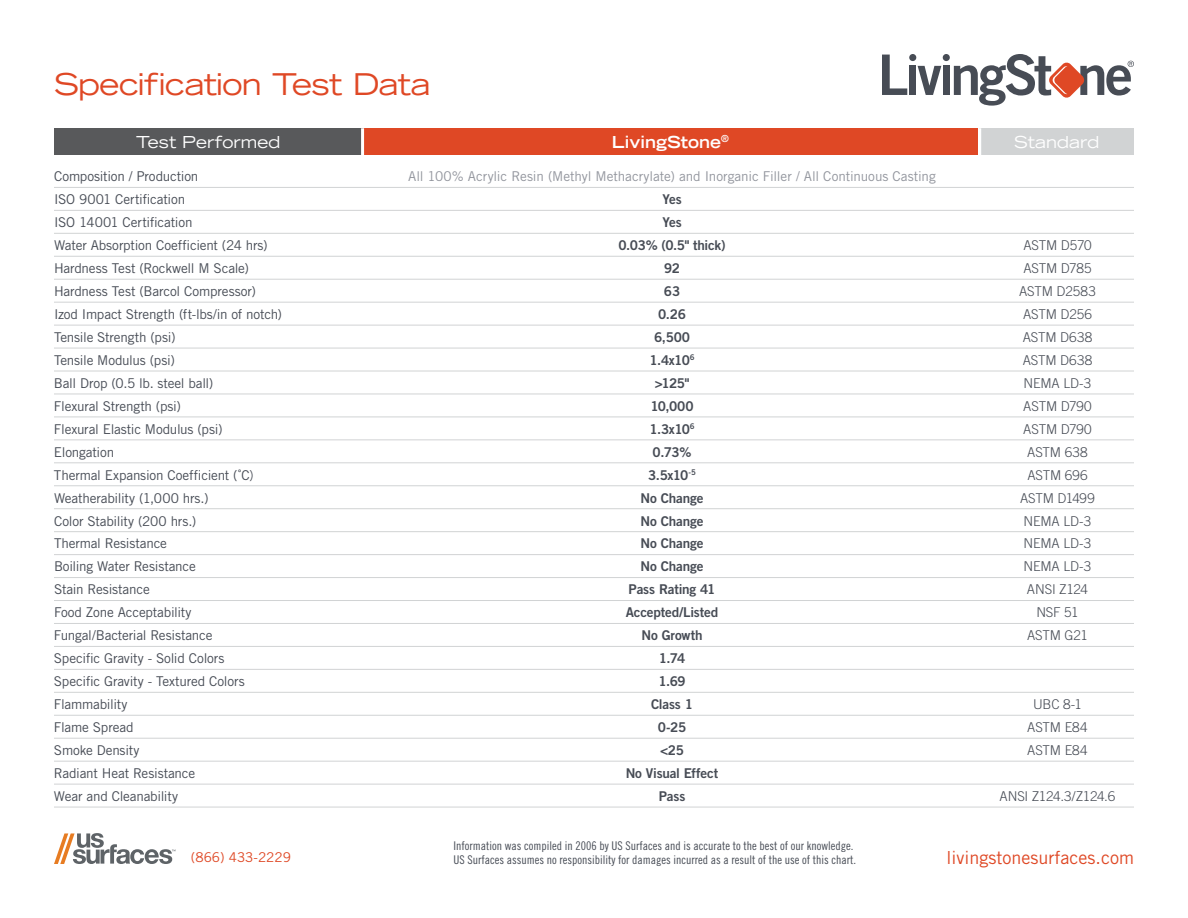
<style>
.page{position:relative;width:1188px;height:918px;background:#fff}
.page>*{position:absolute;margin:0;border:0;box-sizing:border-box;transform-origin:0 0}
.t1{font:expanded 30px "Trade Gothic LT Std";letter-spacing:-.02em;color:#df4825}
.t2{font:18px "Trade Gothic LT Std";color:#df4825}
.t3{font:expanded 16.5px "Trade Gothic LT Std";color:#fff}
.t4{font:700 expanded 16.5px "Trade Gothic LT Std";color:#fff}
.t5{font:13.5px "Trade Gothic LT Std";letter-spacing:-.015em;color:#474c55}
.t6{font:13.5px "Trade Gothic LT Std Bd 2";letter-spacing:-.015em;color:#474c55}
.t7{font:300 13.5px "Trade Gothic LT Std";letter-spacing:-.015em;color:#474c55}
.t8{font:13.5px "Trade Gothic LT Std";letter-spacing:-.005em;color:#92959d}
.t9{font:300 13.5px "Trade Gothic LT Std";letter-spacing:.005em;color:#474c55}
.t10{font:13.5px "Trade Gothic LT Std";color:#df4825}
.t11{font:12px/14.4px "Trade Gothic LT Std Cn 18";color:#474c55}
.s1{font-weight:300}
</style>
<div class="page">
<svg style="left:882px;top:55px;width:25px;height:40px"></svg>
<div style="left:909px;top:66px;width:7px;height:29px;background:#474c55"></div>
<svg style="left:918px;top:66px;width:23px;height:29px"></svg>
<div style="left:943px;top:66px;width:7px;height:29px;background:#474c55"></div>
<div style="left:943px;top:54px;width:7px;height:7px;background:#474c55;border-radius:50%"></div>
<div style="left:909px;top:54px;width:7px;height:7px;background:#474c55;border-radius:50%"></div>
<svg style="left:954px;top:54px;width:180px;height:52px"></svg>
<div style="left:363px;top:128px;width:615px;height:27px;background:#df4825"></div>
<div style="left:980px;top:128px;width:154px;height:27px;background:#d1d3d4"></div>
<div style="left:54px;top:128px;width:309px;height:27px;background:#58595b"></div>
<hr style="left:978px;top:128px;width:3px;height:27px;background:#fff">
<hr style="left:361px;top:128px;width:3px;height:27px;background:#fff">
<hr style="left:54px;top:187px;width:1080px;height:1px;background:#d1d3d4">
<hr style="left:54px;top:210px;width:1080px;height:1px;background:#d1d3d4">
<hr style="left:54px;top:233px;width:1080px;height:1px;background:#d1d3d4">
<hr style="left:54px;top:256px;width:1080px;height:1px;background:#d1d3d4">
<hr style="left:54px;top:279px;width:1080px;height:1px;background:#d1d3d4">
<hr style="left:54px;top:302px;width:1080px;height:1px;background:#d1d3d4">
<hr style="left:54px;top:325px;width:1080px;height:1px;background:#d1d3d4">
<hr style="left:54px;top:348px;width:1080px;height:1px;background:#d1d3d4">
<hr style="left:54px;top:371px;width:1080px;height:1px;background:#d1d3d4">
<hr style="left:54px;top:394px;width:1080px;height:1px;background:#d1d3d4">
<hr style="left:54px;top:417px;width:1080px;height:1px;background:#d1d3d4">
<hr style="left:54px;top:440px;width:1080px;height:1px;background:#d1d3d4">
<hr style="left:54px;top:463px;width:1080px;height:1px;background:#d1d3d4">
<hr style="left:54px;top:486px;width:1080px;height:1px;background:#d1d3d4">
<hr style="left:54px;top:508px;width:1080px;height:1px;background:#d1d3d4">
<hr style="left:54px;top:531px;width:1080px;height:1px;background:#d1d3d4">
<hr style="left:54px;top:554px;width:1080px;height:1px;background:#d1d3d4">
<hr style="left:54px;top:577px;width:1080px;height:1px;background:#d1d3d4">
<hr style="left:54px;top:600px;width:1080px;height:1px;background:#d1d3d4">
<hr style="left:54px;top:623px;width:1080px;height:1px;background:#d1d3d4">
<hr style="left:54px;top:646px;width:1080px;height:1px;background:#d1d3d4">
<hr style="left:54px;top:669px;width:1080px;height:1px;background:#d1d3d4">
<hr style="left:54px;top:692px;width:1080px;height:1px;background:#d1d3d4">
<hr style="left:54px;top:715px;width:1080px;height:1px;background:#d1d3d4">
<hr style="left:54px;top:738px;width:1080px;height:1px;background:#d1d3d4">
<hr style="left:54px;top:761px;width:1080px;height:1px;background:#d1d3d4">
<hr style="left:54px;top:784px;width:1080px;height:1px;background:#d1d3d4">
<hr style="left:54px;top:807px;width:1080px;height:1px;background:#d1d3d4">
<svg style="left:54px;top:833px;width:122px;height:31px"></svg>
<h1 class="t1" style="left:54px;top:64px;width:378px">Specification Test Data</h1>
<p class="t3" style="left:136px;top:131px;width:146px">Test Performed</p>
<p class="t4" style="left:612px;top:131px;width:118px">LivingStone<sup>®</sup></p>
<p class="t3" style="left:1014px;top:131px;width:87px">Standard</p>
<p class="t5" style="left:54px;top:168px;width:146px">Composition / Production</p>
<p class="t8" style="left:408px;top:168px;width:529px">All 100% Acrylic Resin (Methyl Methacrylate) and Inorganic Filler / All Continuous Casting</p>
<p class="t5" style="left:54px;top:191px;width:133px">ISO 9001 Certification</p>
<p class="t6" style="left:662px;top:191px;width:21px">Yes</p>
<p class="t5" style="left:54px;top:214px;width:140px">ISO 14001 Certification</p>
<p class="t6" style="left:662px;top:214px;width:21px">Yes</p>
<p class="t5" style="left:54px;top:237px;width:215px">Water Absorption Coefficient (24 hrs)</p>
<p class="t6" style="left:619px;top:237px;width:109px">0.03% (0.5" thick)</p>
<p class="t7" style="left:1023px;top:237px;width:70px">ASTM D570</p>
<p class="t5" style="left:54px;top:260px;width:196px">Hardness Test (Rockwell M Scale)</p>
<p class="t6" style="left:664px;top:260px;width:18px">92</p>
<p class="t7" style="left:1023px;top:260px;width:70px">ASTM D785</p>
<p class="t5" style="left:54px;top:283px;width:204px">Hardness Test (Barcol Compressor)</p>
<p class="t6" style="left:664px;top:283px;width:18px">63</p>
<p class="t7" style="left:1019px;top:283px;width:78px">ASTM D2583</p>
<p class="t5" style="left:54px;top:306px;width:230px">Izod Impact Strength (ft-lbs/in of notch)</p>
<p class="t6" style="left:658px;top:306px;width:29px">0.26</p>
<p class="t7" style="left:1023px;top:306px;width:70px">ASTM D256</p>
<p class="t5" style="left:54px;top:329px;width:123px">Tensile Strength (psi)</p>
<p class="t6" style="left:654px;top:329px;width:38px">6,500</p>
<p class="t9" style="left:1023px;top:329px;width:71px">ASTM D638</p>
<p class="t5" style="left:54px;top:352px;width:122px">Tensile Modulus (psi)</p>
<p class="t6" style="left:650px;top:352px;width:46px">1.4x10<sup>6</sup></p>
<p class="t9" style="left:1023px;top:352px;width:71px">ASTM D638</p>
<p class="t5" style="left:54px;top:375px;width:161px">Ball Drop (0.5 lb. steel ball)</p>
<p class="t6" style="left:655px;top:375px;width:36px">&gt;125"</p>
<p class="t7" style="left:1024px;top:375px;width:69px">NEMA LD-3</p>
<p class="t5" style="left:54px;top:398px;width:129px">Flexural Strength (psi)</p>
<p class="t6" style="left:650px;top:398px;width:45px">10,000</p>
<p class="t7" style="left:1023px;top:398px;width:70px">ASTM D790</p>
<p class="t5" style="left:54px;top:421px;width:170px">Flexural Elastic Modulus (psi)</p>
<p class="t6" style="left:649px;top:421px;width:47px">1.3x10<sup>6</sup></p>
<p class="t7" style="left:1023px;top:421px;width:70px">ASTM D790</p>
<p class="t5" style="left:54px;top:444px;width:62px">Elongation</p>
<p class="t6" style="left:653px;top:443px;width:40px">0.73%</p>
<p class="t7" style="left:1027px;top:444px;width:62px">ASTM 638</p>
<p class="t5" style="left:54px;top:467px;width:201px">Thermal Expansion Coefficient (˚C<span class="s1">)</span></p>
<p class="t6" style="left:648px;top:466px;width:49px">3.5x10<sup>-5</sup></p>
<p class="t7" style="left:1027px;top:467px;width:62px">ASTM 696</p>
<p class="t5" style="left:54px;top:490px;width:156px">Weatherability (1,000 hrs.)</p>
<p class="t6" style="left:641px;top:489px;width:64px">No Change</p>
<p class="t7" style="left:1020px;top:490px;width:76px">ASTM D1499</p>
<p class="t5" style="left:54px;top:513px;width:144px">Color Stability (200 hrs.)</p>
<p class="t6" style="left:641px;top:512px;width:64px">No Change</p>
<p class="t7" style="left:1024px;top:513px;width:69px">NEMA LD-3</p>
<p class="t5" style="left:54px;top:536px;width:115px">Thermal Resistance</p>
<p class="t6" style="left:641px;top:535px;width:64px">No Change</p>
<p class="t7" style="left:1024px;top:536px;width:69px">NEMA LD-3</p>
<p class="t5" style="left:54px;top:558px;width:143px">Boiling Water Resistance</p>
<p class="t6" style="left:641px;top:558px;width:64px">No Change</p>
<p class="t7" style="left:1024px;top:559px;width:69px">NEMA LD-3</p>
<p class="t5" style="left:54px;top:581px;width:97px">Stain Resistance</p>
<p class="t6" style="left:629px;top:581px;width:88px">Pass Rating 41</p>
<p class="t7" style="left:1027px;top:582px;width:63px">ANSI Z124</p>
<p class="t5" style="left:54px;top:604px;width:139px">Food Zone Acceptability</p>
<p class="t6" style="left:626px;top:604px;width:94px">Accepted/Listed</p>
<p class="t7" style="left:1036px;top:605px;width:44px">NSF 51</p>
<p class="t5" style="left:54px;top:627px;width:160px">Fungal/Bacterial Resistance</p>
<p class="t6" style="left:641px;top:627px;width:63px">No Growth</p>
<p class="t7" style="left:1027px;top:627px;width:62px">ASTM G21</p>
<p class="t5" style="left:54px;top:650px;width:172px">Specific Gravity - Solid Colors</p>
<p class="t6" style="left:659px;top:650px;width:28px">1.74</p>
<p class="t5" style="left:54px;top:673px;width:192px">Specific Gravity - Textured Colors</p>
<p class="t6" style="left:658px;top:673px;width:29px">1.69</p>
<p class="t5" style="left:54px;top:696px;width:75px">Flammability</p>
<p class="t6" style="left:651px;top:696px;width:44px">Class 1</p>
<p class="t7" style="left:1033px;top:696px;width:50px">UBC 8-1</p>
<p class="t5" style="left:54px;top:719px;width:81px">Flame Spread</p>
<p class="t6" style="left:658px;top:719px;width:30px">0-25</p>
<p class="t7" style="left:1027px;top:719px;width:62px">ASTM E84</p>
<p class="t5" style="left:54px;top:742px;width:87px">Smoke Density</p>
<p class="t6" style="left:660px;top:742px;width:26px">&lt;25</p>
<p class="t7" style="left:1027px;top:742px;width:62px">ASTM E84</p>
<p class="t5" style="left:54px;top:765px;width:143px">Radiant Heat Resistance</p>
<p class="t6" style="left:626px;top:765px;width:94px">No Visual Effect</p>
<p class="t5" style="left:54px;top:788px;width:126px">Wear and Cleanability</p>
<p class="t6" style="left:659px;top:788px;width:28px">Pass</p>
<p class="t7" style="left:1000px;top:788px;width:117px">ANSI Z124.3/Z124.6</p>
<p class="t10" style="left:191px;top:850px;width:102px">(866) 433-2229</p>
<p class="t11" style="left:454px;top:838px;width:404px">Information was compiled in 2006 by US Surfaces and is accurate to the best of our knowledge.<br>US Surfaces assumes no responsibility for damages incurred as a result of the use of this chart.</p>
<h2 class="t2" style="left:947px;top:847px;width:189px">livingstonesurfaces.com</h2>
</div>
